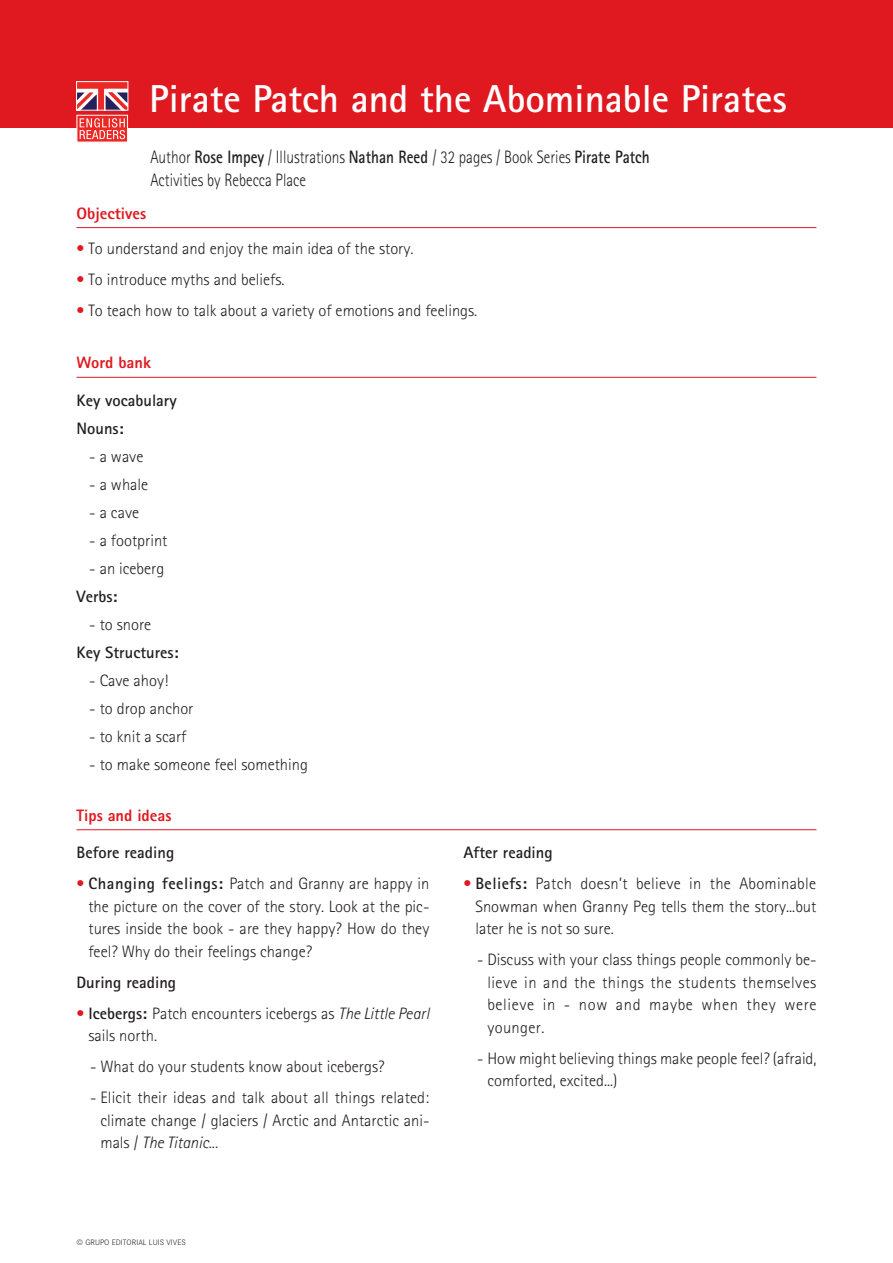
<style>
.page{position:relative;width:893px;height:1263px;background:#fff}
.page>*{position:absolute;margin:0;border:0;box-sizing:border-box;transform-origin:0 0}
.seccion_AD_verde{font:700 39px "Rotis Sans Serif";color:#fff}
._1_Línea_inicio{font:300 18px/22.5px "Rotis Sans Serif";color:#231f20;scale:.85 1}
._2_Tx_Guia{font:300 16.5px/22.5px "Rotis Sans Serif";color:#231f20;text-align:justify}
._2_Tx_Guia-2{font:700 16.5px "Rotis Sans Serif";color:#231f20}
._3_Epígrafes_ROJOS{font:800 16.5px "Rotis Sans Serif";color:#e01921}
._02_Nombre{font:300 8.25px "Corporate S";color:#231f20}
.s1{font-weight:700}
.s2{color:#e01921}
.s3{font-style:italic}
</style>
<div class="page">
<div style="left:0;top:0;width:893px;height:128px;background:#e01921"></div>
<svg style="left:77px;top:115px;width:51px;height:27px"></svg>
<svg style="left:78px;top:83px;width:48px;height:26px"></svg>
<div style="left:76px;top:81px;width:52px;height:30px;border:1px solid #fff"></div>
<svg style="left:80px;top:118px;width:45px;height:21px"></svg>
<hr style="left:77px;top:227px;width:739px;height:1px;background:#e01921">
<hr style="left:77px;top:377px;width:739px;height:1px;background:#e01921">
<hr style="left:77px;top:829px;width:739px;height:1px;background:#e01921">
<p class="seccion_AD_verde" style="left:149px;top:75px;width:639px">Pirate Patch and the Abominable Pirates</p>
<p class="_1_Línea_inicio" style="left:150px;top:146px;width:589px">Author <span class="s1">Rose Impey</span> / Illustrations <span class="s1">Nathan Reed</span> / 32 pages / Book Series <span class="s1">Pirate Patch<br></span>Activities by Rebecca Place</p>
<p class="_3_Epígrafes_ROJOS" style="left:77px;top:203px;width:71px">Objectives</p>
<p class="_2_Tx_Guia" style="left:77px;top:237px;width:338px"><span class="s2">•</span> To understand and enjoy the main idea of the story.</p>
<p class="_2_Tx_Guia" style="left:77px;top:268px;width:210px"><span class="s2">•</span> To introduce myths and beliefs.</p>
<p class="_2_Tx_Guia" style="left:77px;top:299px;width:402px"><span class="s2">•</span> To teach how to talk about a variety of emotions and feelings.</p>
<p class="_3_Epígrafes_ROJOS" style="left:77px;top:352px;width:76px">Word bank</p>
<p class="_2_Tx_Guia-2" style="left:77px;top:390px;width:102px">Key vocabulary</p>
<p class="_2_Tx_Guia-2" style="left:77px;top:418px;width:49px">Nouns:</p>
<p class="_2_Tx_Guia" style="left:89px;top:445px;width:56px">- a wave</p>
<p class="_2_Tx_Guia" style="left:89px;top:473px;width:60px">- a whale</p>
<p class="_2_Tx_Guia" style="left:89px;top:501px;width:51px">- a cave</p>
<p class="_2_Tx_Guia" style="left:89px;top:529px;width:80px">- a footprint</p>
<p class="_2_Tx_Guia" style="left:89px;top:557px;width:77px">- an iceberg</p>
<p class="_2_Tx_Guia-2" style="left:77px;top:586px;width:42px">Verbs:</p>
<p class="_2_Tx_Guia" style="left:89px;top:613px;width:64px">- to snore</p>
<p class="_2_Tx_Guia-2" style="left:77px;top:642px;width:104px">Key Structures:</p>
<p class="_2_Tx_Guia" style="left:89px;top:669px;width:81px">- Cave ahoy!</p>
<p class="_2_Tx_Guia" style="left:89px;top:697px;width:106px">- to drop anchor</p>
<p class="_2_Tx_Guia" style="left:89px;top:725px;width:99px">- to knit a scarf</p>
<p class="_2_Tx_Guia" style="left:89px;top:753px;width:220px">- to make someone feel something</p>
<p class="_3_Epígrafes_ROJOS" style="left:77px;top:805px;width:96px">Tips and ideas</p>
<p class="_2_Tx_Guia-2" style="left:77px;top:842px;width:99px">Before reading</p>
<p class="_2_Tx_Guia" style="left:88px;top:872px;width:343px;text-indent:-12px"><span class="s2">•</span> <span class="s1">Changing feelings:</span> Patch and Granny are happy in the picture on the cover of the story. Look at the pic&shy;tures inside the book - are they happy? How do they feel? Why do their feelings change?</p>
<p class="_2_Tx_Guia-2" style="left:77px;top:972px;width:101px">During reading</p>
<p class="_2_Tx_Guia" style="left:88px;top:1002px;width:343px;text-indent:-12px"><span class="s2">•</span> <span class="s1">Icebergs:</span> Patch encounters icebergs as <span class="s3">The Little Pearl </span>sails north.</p>
<p class="_2_Tx_Guia" style="left:90px;top:1055px;width:296px">- What do your students know about icebergs?</p>
<p class="_2_Tx_Guia" style="left:100px;top:1086px;width:331px;text-indent:-10px">- Elicit their ideas and talk about all things related: climate change / glaciers / Arctic and Antarctic ani&shy;mals / <span class="s3">The Titanic...</span></p>
<p class="_2_Tx_Guia-2" style="left:463px;top:842px;width:91px">After reading</p>
<p class="_2_Tx_Guia" style="left:475px;top:872px;width:342px;text-indent:-12px"><span class="s2">•</span> <span class="s1">Beliefs:</span> Patch doesn’t believe in the Abominable Snowman when Granny Peg tells them the story...but later he is not so sure.</p>
<p class="_2_Tx_Guia" style="left:487px;top:948px;width:331px;text-indent:-10px">- Discuss with your class things people commonly be&shy;lieve in and the things the students themselves believe in - now and maybe when they were younger.</p>
<p class="_2_Tx_Guia" style="left:487px;top:1047px;width:331px;text-indent:-10px">- How might believing things make people feel? (afraid, comforted, excited...)</p>
<p class="_02_Nombre" style="left:77px;top:1237px;width:111px">© GRUPO EDITORIAL LUIS VIVES</p>
</div>
